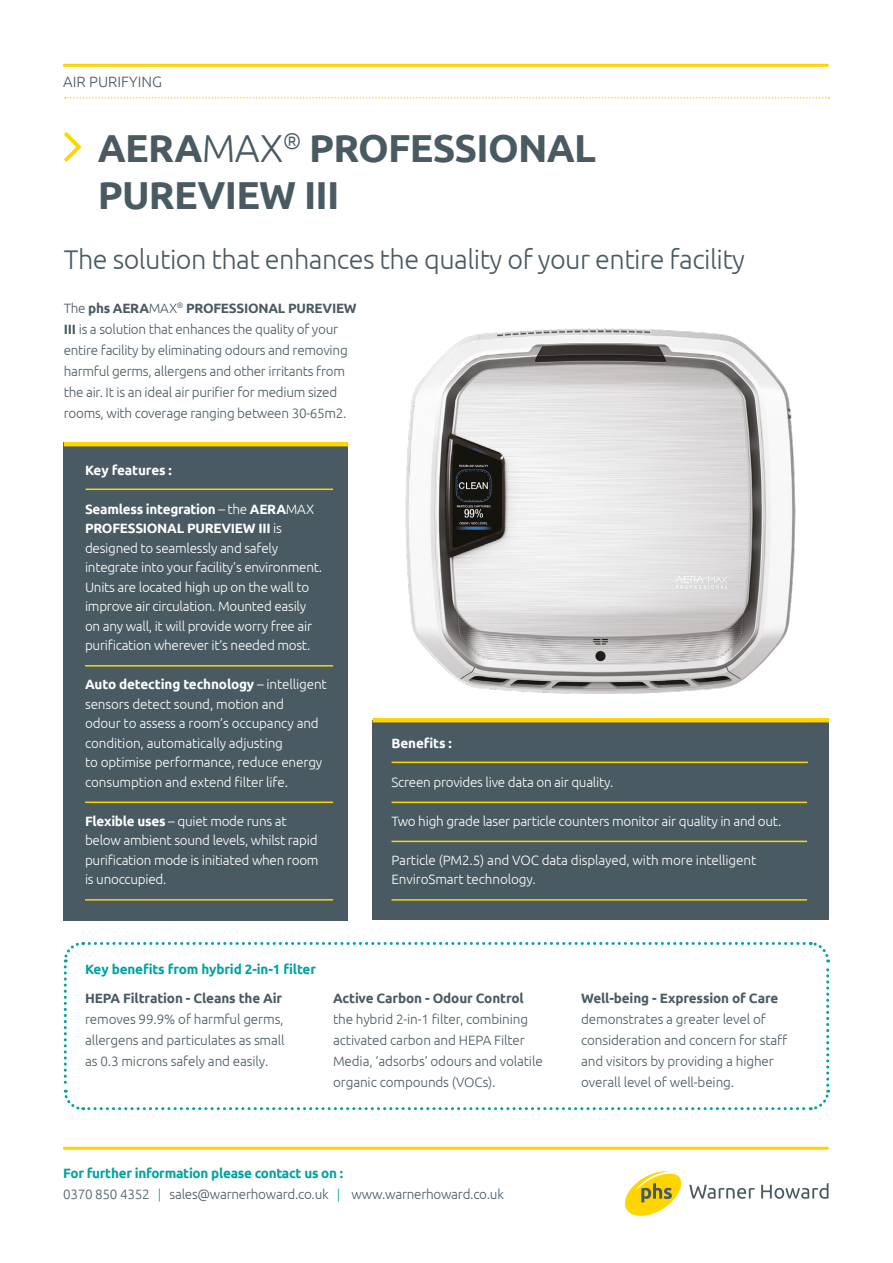
<style>
.page{position:relative;width:893px;height:1263px;background:#fff}
.page>*{position:absolute;margin:0;border:0;box-sizing:border-box;transform-origin:0 0}
.t1{font:700 39px/46.5px "Ubuntu";letter-spacing:-.02em;color:#4a5a62}
.t2{font:300 27px "Ubuntu";letter-spacing:-.02em;color:#4a5a62}
.t3{font:300 15px "Ubuntu";color:#4a5a62}
.t4{font:300 13.5px/19.5px "Ubuntu";letter-spacing:-.02em;color:#fff}
.t5{font:300 13.5px/21px "Ubuntu";letter-spacing:-.01em;color:#4a5a62}
.t6{font:700 13.5px "Ubuntu";letter-spacing:-.01em;color:#4a5a62}
.t7{font:700 13.5px "Ubuntu";letter-spacing:-.01em;color:#00a2a3}
.t8{font:700 13.5px "Ubuntu";letter-spacing:-.01em;color:#fff}
.s1{font-weight:300}
.s2{font-weight:700}
.s3{font-weight:700;color:#00a2a3}
.s4{color:#00a2a3}
</style>
<div class="page">
<svg style="left:625px;top:1171px;width:56px;height:45px"></svg>
<svg style="left:689px;top:1185px;width:66px;height:14px"></svg>
<svg style="left:761px;top:1183px;width:67px;height:16px"></svg>
<hr style="left:63px;top:1147px;width:765px;height:3px;background:#ffd500">
<hr style="left:63px;top:64px;width:765px;height:3px;background:#ffd500">
<svg style="left:65px;top:97px;width:764px;height:2px"></svg>
<img style="left:405px;top:328px;width:390px;height:366px">
<svg style="left:63px;top:942px;width:768px;height:169px"></svg>
<div style="left:64px;top:442px;width:284px;height:479px;background:#4a5a62"></div>
<hr style="left:85px;top:665px;width:248px;height:1px;background:#ffd500">
<hr style="left:85px;top:801px;width:248px;height:2px;background:#ffd500">
<hr style="left:85px;top:899px;width:248px;height:1px;background:#ffd500">
<hr style="left:64px;top:442px;width:284px;height:4px;background:#ffd500">
<hr style="left:86px;top:488px;width:247px;height:2px;background:#ffd500">
<div style="left:373px;top:720px;width:456px;height:200px;background:#4a5a62"></div>
<hr style="left:392px;top:802px;width:415px;height:1px;background:#ffd500">
<hr style="left:392px;top:841px;width:415px;height:1px;background:#ffd500">
<hr style="left:392px;top:899px;width:415px;height:2px;background:#ffd500">
<hr style="left:373px;top:718px;width:456px;height:4px;background:#ffd500">
<hr style="left:392px;top:762px;width:416px;height:1px;background:#ffd500">
<svg style="left:64px;top:132px;width:18px;height:30px"></svg>
<p class="t3" style="left:63px;top:73px;width:100px">AIR PURIFYING</p>
<h1 class="t1" style="left:98px;top:124px;width:500px">AERA<span class="s1">MAX</span><sup>®</sup> PROFESSIONAL<br>PUREVIEW III</h1>
<h2 class="t2" style="left:64px;top:243px;width:683px">The solution that enhances the quality of your entire facility</h2>
<p class="t5" style="left:64px;top:297px;width:294px">The <span class="s2">phs AERA</span>MAX<sup>®</sup> <span class="s2">PROFESSIONAL PUREVIEW III</span> is a solution that enhances the quality of your entire facility by eliminating odours and removing harmful germs, allergens and other irritants from the air. It is an ideal air purifier for medium sized rooms, with coverage ranging between 30-65m2.</p>
<p class="t8" style="left:85px;top:462px;width:88px">Key features :</p>
<p class="t4" style="left:85px;top:499px;width:239px"><span class="s2">Seamless integration</span> – the <span class="s2">AERA</span>MAX <span class="s2">PROFESSIONAL PUREVIEW III</span> is designed to seamlessly and safely integrate into your facility’s environment.<br>Units are located high up on the wall to improve air circulation. Mounted easily on any wall, it will provide worry free air purification wherever it’s needed most.</p>
<p class="t4" style="left:85px;top:674px;width:243px"><span class="s2">Auto detecting technology</span> – intelligent sensors detect sound, motion and<br>odour to assess a room’s occupancy and condition, automatically adjusting<br>to optimise performance, reduce energy consumption and extend filter life.</p>
<p class="t4" style="left:85px;top:811px;width:235px"><span class="s2">Flexible uses</span> – quiet mode runs at below ambient sound levels, whilst rapid purification mode is initiated when room is unoccupied.</p>
<p class="t8" style="left:392px;top:735px;width:62px">Benefits :</p>
<p class="t4" style="left:392px;top:772px;width:223px">Screen provides live data on air quality.</p>
<p class="t4" style="left:392px;top:811px;width:391px">Two high grade laser particle counters monitor air quality in and out.</p>
<p class="t4" style="left:392px;top:850px;width:366px">Particle (PM2.5) and VOC data displayed, with more intelligent<br>EnviroSmart technology.</p>
<p class="t7" style="left:85px;top:961px;width:233px">Key benefits from hybrid 2-in-1 filter</p>
<p class="t6" style="left:85px;top:990px;width:199px">HEPA Filtration - Cleans the Air</p>
<p class="t5" style="left:85px;top:1008px;width:201px;text-align:justify">removes 99.9% of harmful germs, allergens and particulates as small as 0.3 microns safely and easily.</p>
<p class="t6" style="left:333px;top:990px;width:192px">Active Carbon - Odour Control</p>
<p class="t5" style="left:333px;top:1008px;width:211px">the hybrid 2-in-1 filter, combining activated carbon and HEPA Filter Media, ‘adsorbs’ odours and volatile organic compounds (VOCs).</p>
<p class="t5" style="left:63px;top:1162px;width:442px"><span class="s3">For further information please contact us on :<br></span>0370 850 4352 <span class="s4">|</span> sales@warnerhoward.co.uk <span class="s4">|</span> www.warnerhoward.co.uk</p>
<p class="t6" style="left:581px;top:990px;width:199px">Well-being - Expression of Care</p>
<p class="t5" style="left:581px;top:1008px;width:208px">demonstrates a greater level of consideration and concern for staff and visitors by providing a higher overall level of well-being.</p>
</div>
